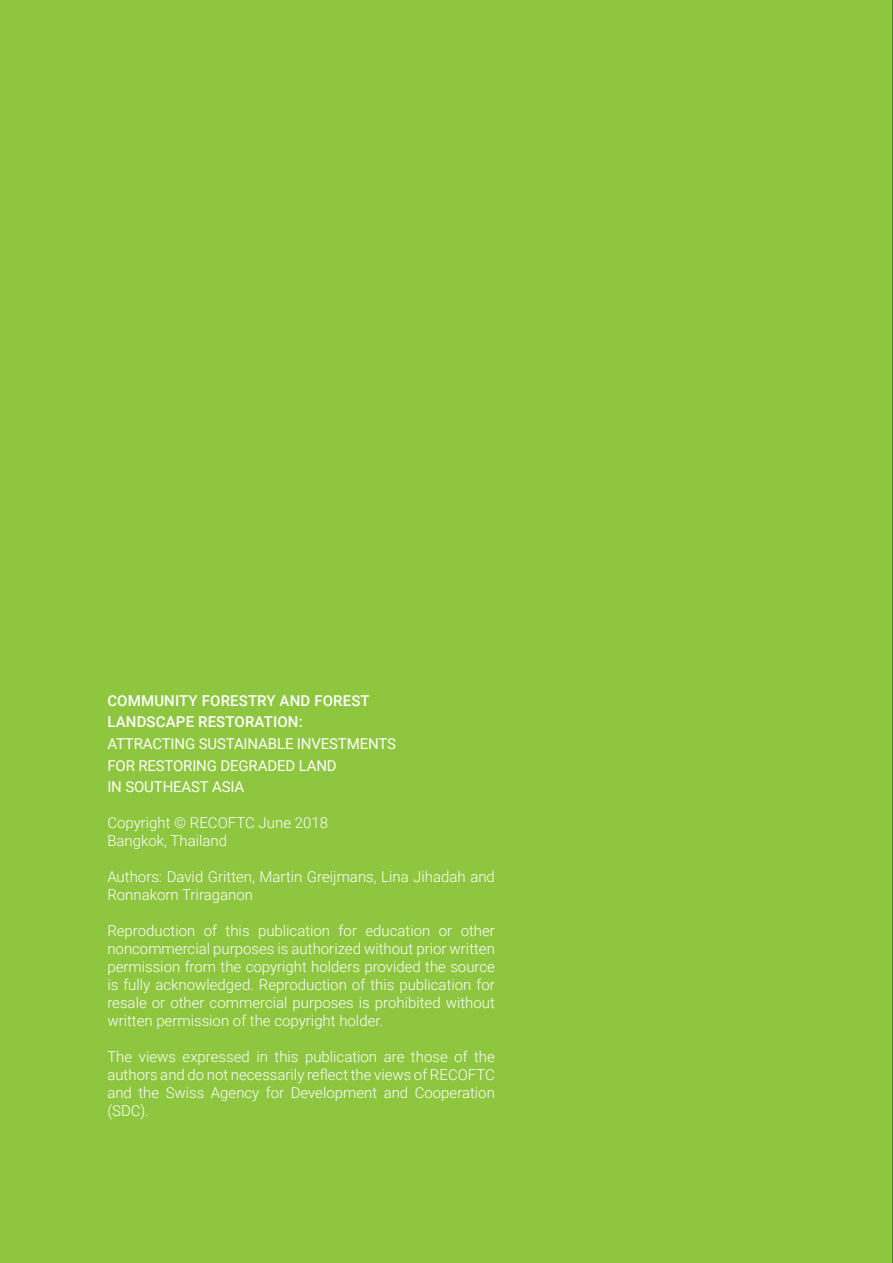
<style>
.page{position:relative;width:893px;height:1263px;background:#8ec640}
.page>*{position:absolute;margin:0;border:0;box-sizing:border-box;transform-origin:0 0}
.t1{font:300 15px/18px "Roboto";color:#fff}
.t2{font:15px/21.6px "Roboto";letter-spacing:-.01em;color:#fff}
.t3{font:500 15px/21.6px "Roboto";letter-spacing:.01em;color:#fff}
</style>
<div class="page">
<p class="t3" style="left:107px;top:689px;width:264px">COMMUNITY FORESTRY AND FOREST<br>LANDSCAPE RESTORATION:</p>
<p class="t2" style="left:107px;top:732px;width:290px">ATTRACTING SUSTAINABLE INVESTMENTS<br>FOR RESTORING DEGRADED LAND<br>IN SOUTHEAST ASIA</p>
<p class="t1" style="left:107px;top:813px;width:222px">Copyright © RECOFTC June 2018<br>Bangkok, Thailand</p>
<p class="t1" style="left:107px;top:867px;width:389px">Authors: David Gritten, Martin Greijmans, Lina Jihadah and<br>Ronnakorn Triraganon</p>
<p class="t1" style="left:107px;top:921px;width:389px;text-align:justify">Reproduction of this publication for education or other noncommercial purposes is authorized without prior written permission from the copyright holders provided the source is fully acknowledged. Reproduction of this publication for resale or other commercial purposes is prohibited without written permission of the copyright holder.</p>
<p class="t1" style="left:107px;top:1047px;width:389px;text-align:justify">The views expressed in this publication are those of the authors and do not necessarily reflect the views of RECOFTC and the Swiss Agency for Development and Cooperation (SDC).</p>
</div>
